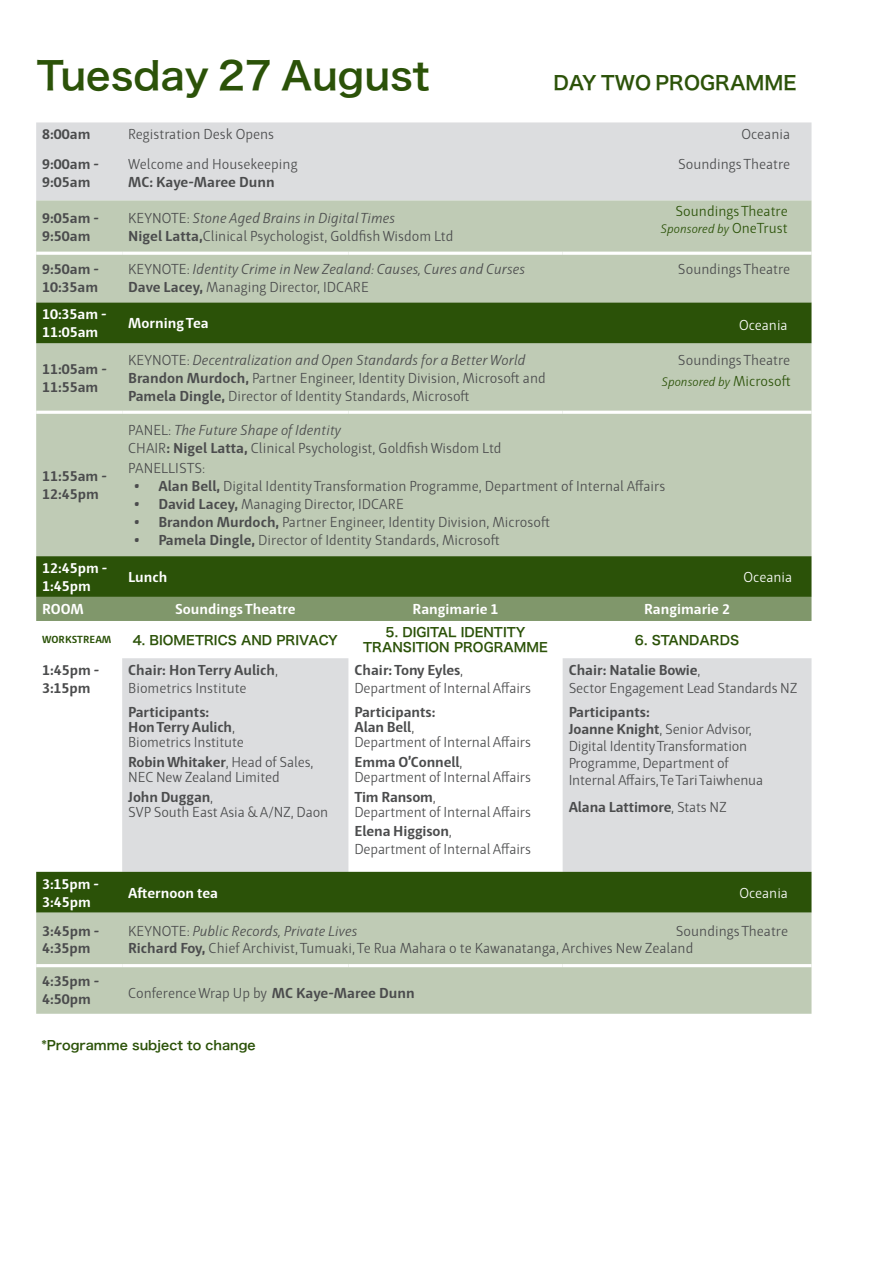
<style>
.page{position:relative;width:893px;height:1263px;background:#fff}
.page>*{position:absolute;margin:0;border:0;box-sizing:border-box;transform-origin:0 0}
.t1{font:38.25px "Hira Kaku Pro W6";color:#2b5208}
.t2{font:19.05px "Hira Kaku Pro W6";color:#2b5208}
.t3{font:14.85px/15.3px "Haptic Pro Light 0 wt";color:#4b4c4d}
.t4{font:700 14.85px/17.9px "Haptic Pro";color:#4b4c4d}
.t5{font:italic 300 14.85px "Haptic Pro";color:#4b4c4d}
.t6{font:700 14.85px/17.9px "Haptic Pro";color:#fff}
.t7{font:14.85px "Haptic Pro Light 0 wt";color:#fff}
.t8{font:14.85px "Haptic Pro Light 0 wt";color:#2b5208}
.t9{font:12.75px/15.3px "Hira Kaku Pro W6";color:#2b5208;text-align:center}
.t10{font:italic 300 12.75px "Haptic Pro";color:#2b5208}
.t11{font:700 10.65px "Haptic Pro";color:#2b5208}
.s1{font-family:"Haptic Pro Light 0 wt";font-weight:400;font-style:normal}
.s2{font-family:"Haptic Pro";font-weight:700}
.s3{font-family:"Haptic Pro Light 0 wt";font-weight:400;font-style:normal;font-size:14.85px}
.s4{font-family:"Haptic Pro Light 0 wt";font-weight:400}
</style>
<div class="page">
<div style="left:36px;top:122px;width:775px;height:78px;background:#dcdddf"></div>
<div style="left:36px;top:200px;width:775px;height:52px;background:#bfcbb5"></div>
<div style="left:36px;top:255px;width:775px;height:759px;background:#bfcbb5"></div>
<svg style="left:36px;top:303px;width:775px;height:609px"></svg>
<div style="left:36px;top:597px;width:775px;height:24px;background:#80976b"></div>
<hr style="left:36px;top:411px;width:86px;height:3px;background:#fff">
<hr style="left:122px;top:411px;width:226px;height:3px;background:#fff">
<hr style="left:348px;top:411px;width:215px;height:3px;background:#fff">
<hr style="left:563px;top:411px;width:248px;height:3px;background:#fff">
<hr style="left:36px;top:964px;width:86px;height:3px;background:#fff">
<hr style="left:122px;top:964px;width:226px;height:3px;background:#fff">
<hr style="left:348px;top:964px;width:215px;height:3px;background:#fff">
<hr style="left:563px;top:964px;width:248px;height:3px;background:#fff">
<p class="t1" style="left:37px;top:41px;width:394px">Tuesday 27 August</p>
<p class="t2" style="left:553px;top:66px;width:244px">DAY TWO PROGRAMME</p>
<p class="t4" style="left:42px;top:125px;width:50px">8:00am</p>
<p class="t3" style="left:128px;top:127px;width:147px">Registration Desk Opens</p>
<p class="t3" style="left:741px;top:127px;width:50px">Oceania</p>
<p class="t4" style="left:42px;top:155px;width:58px">9:00am -<br>9:05am</p>
<p class="t3" style="left:128px;top:157px;width:171px">Welcome and Housekeeping</p>
<p class="t3" style="left:678px;top:157px;width:114px">Soundings Theatre</p>
<p class="t4" style="left:128px;top:173px;width:148px">MC: Kaye-Maree Dunn</p>
<p class="t4" style="left:42px;top:209px;width:58px">9:05am -<br>9:50am</p>
<p class="t5" style="left:128px;top:210px;width:269px"><span class="s1">KEYNOTE:</span> Stone Aged Brains in Digital Times</p>
<p class="t3" style="left:128px;top:229px;width:327px"><span class="s2">Nigel Latta,</span>Clinical Psychologist, Goldfish Wisdom Ltd</p>
<p class="t8" style="left:675px;top:202px;width:114px">Soundings Theatre</p>
<p class="t10" style="left:661px;top:222px;width:128px">Sponsored by <span class="s3">OneTrust</span></p>
<p class="t4" style="left:42px;top:260px;width:58px">9:50am -<br>10:35am</p>
<p class="t5" style="left:128px;top:261px;width:398px"><span class="s1">KEYNOTE:</span> Identity Crime in New Zealand: Causes, Cures and Curses</p>
<p class="t3" style="left:678px;top:262px;width:114px">Soundings Theatre</p>
<p class="t3" style="left:128px;top:280px;width:242px"><span class="s2">Dave Lacey,</span> Managing Director, IDCARE</p>
<p class="t6" style="left:42px;top:305px;width:66px">10:35am -<br>11:05am</p>
<p class="t6" style="left:128px;top:314px;width:82px">Morning Tea</p>
<p class="t4" style="left:42px;top:360px;width:66px">11:05am -<br>11:55am</p>
<p class="t7" style="left:739px;top:317px;width:50px">Oceania</p>
<p class="t5" style="left:128px;top:352px;width:399px"><span class="s1">KEYNOTE:</span> Decentralization and Open Standards for a Better World</p>
<p class="t3" style="left:678px;top:353px;width:114px">Soundings Theatre</p>
<p class="t3" style="left:128px;top:371px;width:419px"><span class="s2">Brandon Murdoch,</span> Partner Engineer, Identity Division, Microsoft and</p>
<p class="t3" style="left:128px;top:388px;width:343px"><span class="s2">Pamela Dingle,</span> Director of Identity Standards, Microsoft</p>
<p class="t10" style="left:662px;top:375px;width:131px">Sponsored by <span class="s3">Microsoft</span></p>
<p class="t4" style="left:42px;top:467px;width:66px">11:55am -<br>12:45pm</p>
<p class="t5" style="left:128px;top:421px;width:214px"><span class="s1">PANEL:</span> The Future Shape of Identity</p>
<p class="t3" style="left:128px;top:440px;width:375px">CHAIR<span class="s2">: Nigel Latta,</span> Clinical Psychologist, Goldfish Wisdom Ltd</p>
<p class="t3" style="left:128px;top:461px;width:79px">PANELLISTS:</p>
<p class="t3" style="left:134px;top:479px;width:533px"><span class="s2">• Alan Bell,</span> Digital Identity Transformation Programme, Department of Internal Affairs</p>
<p class="t3" style="left:134px;top:496px;width:271px"><span class="s2">• David Lacey,</span> Managing Director, IDCARE</p>
<p class="t3" style="left:134px;top:514px;width:417px"><span class="s2">• Brandon Murdoch,</span> Partner Engineer, Identity Division, Microsoft</p>
<p class="t3" style="left:134px;top:532px;width:367px"><span class="s2">• Pamela Dingle,</span> Director of Identity Standards, Microsoft</p>
<p class="t6" style="left:42px;top:559px;width:67px">12:45pm -<br>1:45pm</p>
<p class="t6" style="left:128px;top:568px;width:41px">Lunch</p>
<p class="t7" style="left:744px;top:568px;width:50px">Oceania</p>
<p class="t6" style="left:42px;top:600px;width:43px">ROOM</p>
<p class="t6" style="left:175px;top:600px;width:122px">Soundings Theatre</p>
<p class="t6" style="left:413px;top:600px;width:87px">Rangimarie 1</p>
<p class="t6" style="left:644px;top:600px;width:87px">Rangimarie 2</p>
<p class="t11" style="left:42px;top:633px;width:71px">WORKSTREAM</p>
<p class="t9" style="left:133px;top:632px;width:207px">4. BIOMETRICS AND PRIVACY</p>
<p class="t9" style="left:363px;top:624px;width:186px">5. DIGITAL IDENTITY<br>TRANSITION PROGRAMME</p>
<p class="t9" style="left:635px;top:632px;width:106px">6. STANDARDS</p>
<p class="t4" style="left:42px;top:661px;width:59px">1:45pm -<br>3:15pm</p>
<p class="t4" style="left:128px;top:661px;width:152px">Chair: Hon Terry Aulich<span class="s4">,<br>Biometrics Institute</span></p>
<p class="t4" style="left:128px;top:703px;width:83px">Participants:</p>
<p class="t3" style="left:128px;top:719px;width:117px"><span class="s2">Hon Terry Aulich</span>,<br>Biometrics Institute</p>
<p class="t3" style="left:128px;top:754px;width:187px"><span class="s2">Robin Whitaker</span>, Head of Sales,<br>NEC New Zealand Limited</p>
<p class="t3" style="left:128px;top:789px;width:202px"><span class="s2">John Duggan</span>,<br>SVP South East Asia &amp; A/NZ, Daon</p>
<p class="t3" style="left:354px;top:661px;width:178px;line-height:17.9px"><span class="s2">Chair: Tony Eyles</span>,<br>Department of Internal Affairs</p>
<p class="t4" style="left:354px;top:703px;width:83px">Participants:</p>
<p class="t3" style="left:354px;top:719px;width:178px"><span class="s2">Alan Bell</span>,<br>Department of Internal Affairs</p>
<p class="t3" style="left:354px;top:754px;width:178px"><span class="s2">Emma O’Connell</span>,<br>Department of Internal Affairs</p>
<p class="t3" style="left:354px;top:789px;width:178px"><span class="s2">Tim Ransom</span>,<br>Department of Internal Affairs</p>
<p class="t3" style="left:354px;top:822px;width:178px;line-height:17.9px"><span class="s2">Elena Higgison</span>,<br>Department of Internal Affairs</p>
<p class="t3" style="left:569px;top:661px;width:230px;line-height:17.9px"><span class="s2">Chair: Natalie Bowie</span>,<br>Sector Engagement Lead Standards NZ</p>
<p class="t4" style="left:569px;top:703px;width:83px">Participants:</p>
<p class="t3" style="left:569px;top:720px;width:196px;line-height:17px"><span class="s2">Joanne Knight</span>, Senior Advisor,<br>Digital Identity Transformation<br>Programme, Department of<br>Internal Affairs, Te Tari Taiwhenua</p>
<p class="t4" style="left:569px;top:798px;width:160px">Alana Lattimore<span class="s4">, Stats NZ</span></p>
<p class="t6" style="left:42px;top:874px;width:58px">3:15pm -<br>3:45pm</p>
<p class="t6" style="left:128px;top:883px;width:91px">Afternoon tea</p>
<p class="t7" style="left:739px;top:884px;width:50px">Oceania</p>
<p class="t4" style="left:42px;top:921px;width:59px">3:45pm -<br>4:35pm</p>
<p class="t5" style="left:128px;top:922px;width:231px"><span class="s1">KEYNOTE:</span> Public Records, Private Lives</p>
<p class="t3" style="left:676px;top:923px;width:114px">Soundings Theatre</p>
<p class="t3" style="left:128px;top:941px;width:567px"><span class="s2">Richard Foy,</span> Chief Archivist, Tumuaki, Te Rua Mahara o te Kawanatanga, Archives New Zealand</p>
<p class="t4" style="left:42px;top:972px;width:58px">4:35pm -<br>4:50pm</p>
<p class="t3" style="left:128px;top:986px;width:288px">Conference Wrap Up by <span class="s2">MC Kaye-Maree Dunn</span></p>
<p class="t9" style="left:42px;top:1037px;width:215px">*Programme subject to change</p>
</div>
